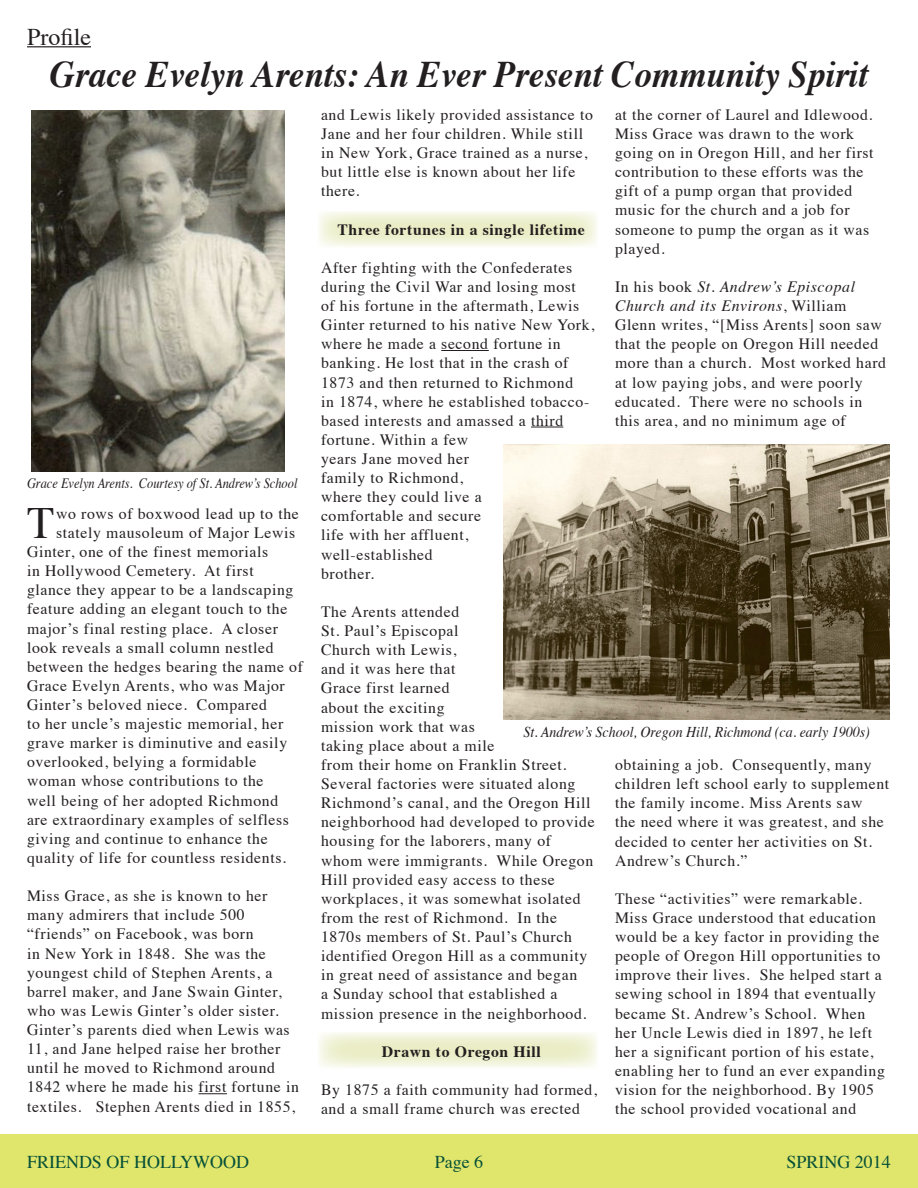
<style>
.page{position:relative;width:918px;height:1188px;background:#fff}
.page>*{position:absolute;margin:0;border:0;box-sizing:border-box;transform-origin:0 0}
.t1{font:44.7px "Times";color:#231f20}
.t2{font:italic 700 37.5px "Times";color:#231f20;scale:.93 1}
.t3{font:24px "Times";color:#231f20}
.t4{font:18px "Times";color:#075137}
.t5{font:15.75px/19px "Times";letter-spacing:.04em;color:#231f20}
.t6{font:700 15.75px "Times";letter-spacing:.04em;color:#231f20}
.t7{font:italic 15px "Times";color:#231f20;scale:.93 1}
.t8{font:italic 14.25px "Times";color:#231f20;scale:.87 1}
.s1{font-style:italic}
</style>
<div class="page">
<svg style="left:319px;top:211px;width:278px;height:36px;background:#f0f2d6"></svg>
<svg style="left:319px;top:1032px;width:278px;height:36px;background:#f0f2d6"></svg>
<div style="left:0;top:1134px;width:918px;height:54px;background:#e0e56c"></div>
<hr style="left:27px;top:46px;width:64px;height:1px;background:#231f20">
<svg style="left:199px;top:1093px;width:28px;height:1px"></svg>
<hr style="left:441px;top:350px;width:48px;height:1px;background:#231f20">
<hr style="left:531px;top:427px;width:32px;height:1px;background:#231f20">
<img style="left:503px;top:445px;width:386px;height:274px">
<img style="left:31px;top:110px;width:254px;height:361px">
<p class="t3" style="left:27px;top:14px;width:66px">Profile</p>
<p class="t2" style="left:50px;top:39px;width:881px">Grace Evelyn Arents: An Ever Present Community Spirit</p>
<p class="t8" style="left:27px;top:471px;width:312px">Grace Evelyn Arents. Courtesy of St. Andrew’s School</p>
<p class="t1" style="left:27px;top:481px;width:29px">T</p>
<p class="t5" style="left:56px;top:503px;width:244px">wo rows of boxwood lead up to the</p>
<p class="t5" style="left:56px;top:522px;width:241px">stately mausoleum of Major Lewis</p>
<p class="t5" style="left:27px;top:541px;width:243px">Ginter, one of the finest memorials</p>
<p class="t5" style="left:27px;top:560px;width:228px">in Hollywood Cemetery. At first</p>
<p class="t5" style="left:27px;top:579px;width:268px">glance they appear to be a landscaping</p>
<p class="t5" style="left:27px;top:598px;width:262px">feature adding an elegant touch to the</p>
<p class="t5" style="left:27px;top:617px;width:252px">major’s final resting place. A closer</p>
<p class="t5" style="left:27px;top:636px;width:248px">look reveals a small column nestled</p>
<p class="t5" style="left:27px;top:656px;width:278px">between the hedges bearing the name of</p>
<p class="t5" style="left:27px;top:675px;width:259px">Grace Evelyn Arents, who was Major</p>
<p class="t5" style="left:27px;top:694px;width:241px">Ginter’s beloved niece. Compared</p>
<p class="t5" style="left:27px;top:713px;width:258px">to her uncle’s majestic memorial, her</p>
<p class="t5" style="left:27px;top:732px;width:262px">grave marker is diminutive and easily</p>
<p class="t5" style="left:27px;top:751px;width:231px">overlooked, belying a formidable</p>
<p class="t5" style="left:27px;top:770px;width:238px">woman whose contributions to the</p>
<p class="t5" style="left:27px;top:789px;width:253px">well being of her adopted Richmond</p>
<p class="t5" style="left:27px;top:809px;width:264px">are extraordinary examples of selfless</p>
<p class="t5" style="left:27px;top:828px;width:242px">giving and continue to enhance the</p>
<p class="t5" style="left:27px;top:847px;width:261px">quality of life for countless residents.</p>
<p class="t5" style="left:27px;top:885px;width:273px">Miss Grace, as she is known to her many admirers that include 500 “friends” on Facebook, was born<br>in New York in 1848. She was the youngest child of Stephen Arents, a barrel maker, and Jane Swain Ginter, who was Lewis Ginter’s older sister.<br>Ginter’s parents died when Lewis was 11, and Jane helped raise her brother until he moved to Richmond around 1842 where he made his first fortune in textiles. Stephen Arents died in 1855,</p>
<p class="t5" style="left:321px;top:104px;width:273px">and Lewis likely provided assistance to<br>Jane and her four children. While still in New York, Grace trained as a nurse, but little else is known about her life there.</p>
<p class="t6" style="left:338px;top:214px;width:249px">Three fortunes in a single lifetime</p>
<p class="t5" style="left:321px;top:257px;width:275px">After fighting with the Confederates during the Civil War and losing most<br>of his fortune in the aftermath, Lewis<br>Ginter returned to his native New York, where he made a second fortune in banking. He lost that in the crash of<br>1873 and then returned to Richmond<br>in 1874, where he established tobacco&shy;based interests and amassed a third fortune. Within a few<br>years Jane moved her<br>family to Richmond,<br>where they could live a<br>comfortable and secure<br>life with her affluent,<br>well-established<br>brother.</p>
<p class="t5" style="left:321px;top:601px;width:275px">The Arents attended<br>St. Paul’s Episcopal<br>Church with Lewis,<br>and it was here that<br>Grace first learned<br>about the exciting<br>mission work that was<br>taking place about a mile<br>from their home on Franklin Street.<br>Several factories were situated along<br>Richmond’s canal, and the Oregon Hill neighborhood had developed to provide housing for the laborers, many of whom were immigrants. While Oregon<br>Hill provided easy access to these workplaces, it was somewhat isolated from the rest of Richmond. In the<br>1870s members of St. Paul’s Church identified Oregon Hill as a community in great need of assistance and began<br>a Sunday school that established a mission presence in the neighborhood.</p>
<p class="t6" style="left:382px;top:1036px;width:161px">Drawn to Oregon Hill</p>
<p class="t5" style="left:321px;top:1079px;width:277px">By 1875 a faith community had formed, and a small frame church was erected</p>
<p class="t5" style="left:615px;top:103px;width:260px">at the corner of Laurel and Idlewood.<br>Miss Grace was drawn to the work going on in Oregon Hill, and her first contribution to these efforts was the gift of a pump organ that provided music for the church and a job for someone to pump the organ as it was played.</p>
<p class="t5" style="left:615px;top:276px;width:273px">In his book <span class="s1">St. Andrew’s Episcopal Church and its Environs</span>, William Glenn writes, “[Miss Arents] soon saw that the people on Oregon Hill needed more than a church. Most worked hard at low paying jobs, and were poorly educated. There were no schools in this area, and no minimum age of</p>
<p class="t7" style="left:523px;top:718px;width:374px">St. Andrew’s School, Oregon Hill, Richmond (ca. early 1900s)</p>
<p class="t5" style="left:615px;top:754px;width:276px">obtaining a job. Consequently, many children left school early to supplement the family income. Miss Arents saw<br>the need where it was greatest, and she decided to center her activities on St.<br>Andrew’s Church.”</p>
<p class="t5" style="left:615px;top:888px;width:272px">These “activities” were remarkable.<br>Miss Grace understood that education would be a key factor in providing the people of Oregon Hill opportunities to improve their lives. She helped start a sewing school in 1894 that eventually became St. Andrew’s School. When her Uncle Lewis died in 1897, he left her a significant portion of his estate, enabling her to fund an ever expanding vision for the neighborhood. By 1905 the school provided vocational and</p>
<p class="t4" style="left:27px;top:1145px;width:224px">FRIENDS OF HOLLYWOOD</p>
<p class="t4" style="left:435px;top:1145px;width:50px">Page 6</p>
<p class="t4" style="left:786px;top:1145px;width:106px">SPRING 2014</p>
</div>
